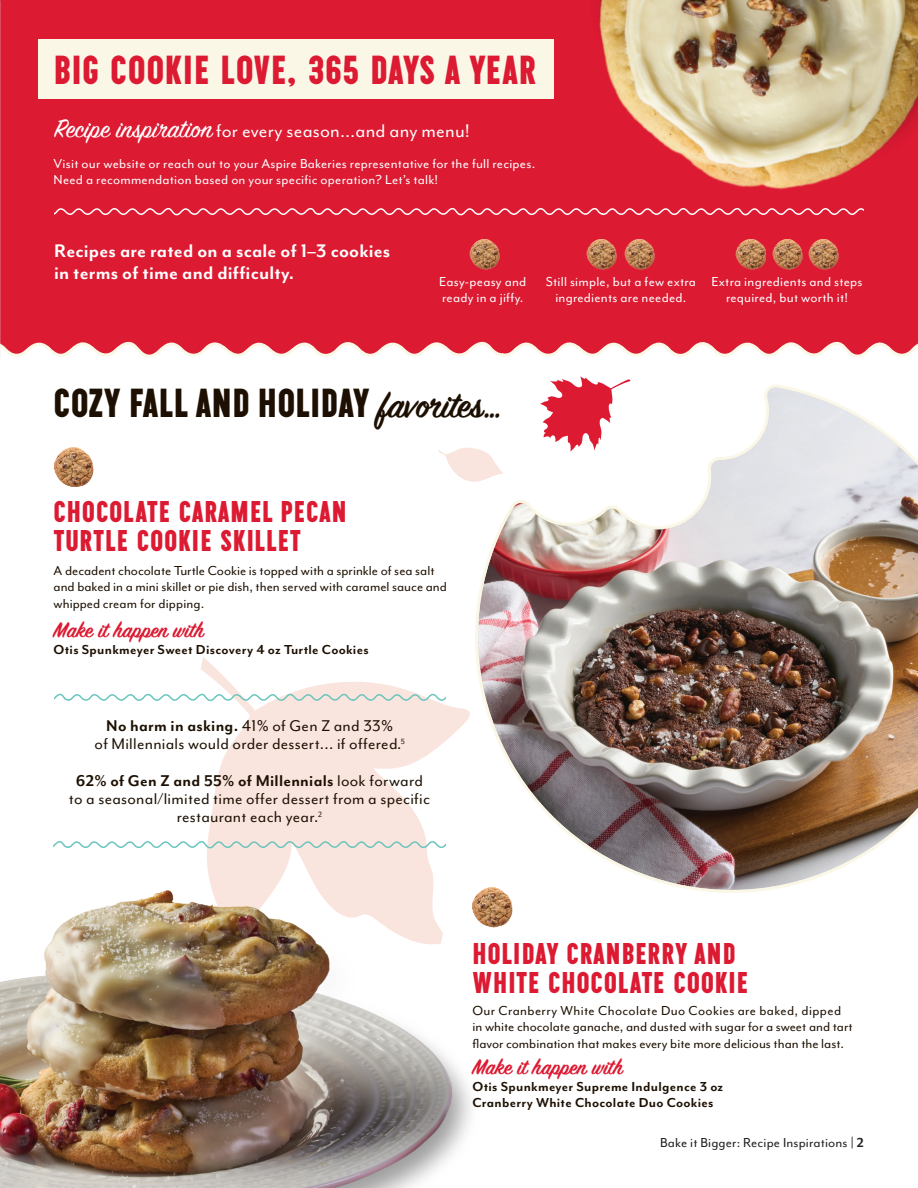
<style>
.page{position:relative;width:918px;height:1188px;background:#fff}
.page>*{position:absolute;margin:0;border:0;box-sizing:border-box;transform-origin:0 0}
.t1{font:40.5px "Duotone";color:#1d1002}
.t2{font:40.5px "Duotone";letter-spacing:.01em;color:#dc1a32}
.t3{font:30px/28.5px "Duotone";letter-spacing:.02em;color:#dc1a32}
.t4{font:600 24px "Sign Painter House Script";color:#dc1a32}
.t5{font:700 21px/22.5px "Mr Eaves Mod OT";letter-spacing:.01em;color:#fff}
.t6{font:21px "Mr Eaves Mod OT";letter-spacing:.01em;color:#fff}
.t7{font:18px/18px "Mr Eaves Mod OT";letter-spacing:.015em;color:#1d1002;text-align:center}
.t8{font:15px/16.5px "Mr Eaves Mod OT";color:#1d1002}
.t9{font:15px/16.5px "Mr Eaves Mod OT";letter-spacing:.015em;color:#fff}
.t10{font:700 15px/16.5px "Mr Eaves Mod OT";letter-spacing:.02em;color:#1d1002}
.t11{font:15px "Mr Eaves Mod OT";letter-spacing:.01em;color:#231f20}
.s1{font-family:"Sign Painter House Script";font-size:28.5px}
.s2{font-family:"Sign Painter House Script";font-weight:600}
.s3{font-weight:700}
</style>
<div class="page">
<svg style="left:200px;top:657px;width:270px;height:214px;fill:#fae5de"></svg>
<svg style="left:550px;top:376px;width:81px;height:6px"></svg>
<svg style="left:438px;top:447px;width:34px;height:35px"></svg>
<div style="left:1px;top:0;width:917px;height:358px;background:#dc1a32"></div>
<img style="left:0;top:0;width:1px;height:358px">
<svg style="left:55px;top:208px;width:808px;height:8px;background:#e34d60"></svg>
<img style="left:54px;top:447px;width:39px;height:40px">
<div style="left:38px;top:39px;width:516px;height:60px;background:#fbf7e7"></div>
<img style="left:470px;top:239px;width:29px;height:30px">
<img style="left:587px;top:239px;width:29px;height:30px">
<img style="left:625px;top:239px;width:29px;height:30px">
<img style="left:809px;top:239px;width:29px;height:30px">
<img style="left:773px;top:239px;width:29px;height:30px">
<img style="left:736px;top:239px;width:30px;height:30px">
<img style="left:592px;top:0;width:326px;height:195px">
<img style="left:472px;top:382px;width:446px;height:511px">
<img style="left:490px;top:887px;width:22px;height:40px">
<img style="left:0;top:871px;width:490px;height:317px">
<svg style="left:54px;top:693px;width:392px;height:9px"></svg>
<svg style="left:54px;top:841px;width:391px;height:8px"></svg>
<p class="t2" style="left:54px;top:48px;width:485px">BIG COOKIE LOVE, 365 DAYS A YEAR</p>
<p class="t6" style="left:54px;top:119px;width:417px"><span class="s1">Recipe inspiration</span> for every season…and any menu!</p>
<p class="t9" style="left:54px;top:155px;width:483px">Visit our website or reach out to your Aspire Bakeries representative for the full recipes.<br>Need a recommendation based on your specific operation? Let’s talk!</p>
<p class="t5" style="left:54px;top:239px;width:338px">Recipes are rated on a scale of 1–3 cookies in terms of time and difficulty.</p>
<p class="t9" style="left:439px;top:273px;width:89px">Easy-peasy and ready in a jiffy.</p>
<p class="t9" style="left:546px;top:273px;width:152px;text-align:center">Still simple, but a few extra ingredients are needed.</p>
<p class="t9" style="left:712px;top:273px;width:153px;text-align:center">Extra ingredients and steps required, but worth it!</p>
<p class="t1" style="left:54px;top:382px;width:451px">COZY FALL AND HOLIDAY <span class="s2">favorites…</span></p>
<p class="t3" style="left:54px;top:498px;width:295px">CHOCOLATE CARAMEL PECAN<br>TURTLE COOKIE SKILLET</p>
<p class="t8" style="left:54px;top:562px;width:395px">A decadent chocolate Turtle Cookie is topped with a sprinkle of sea salt and baked in a mini skillet or pie dish, then served with caramel sauce and whipped cream for dipping.</p>
<p class="t4" style="left:54px;top:616px;width:152px">Make it happen with</p>
<p class="t10" style="left:54px;top:641px;width:317px">Otis Spunkmeyer Sweet Discovery 4 oz Turtle Cookies</p>
<p class="t7" style="left:95px;top:716px;width:312px"><span class="s3">No harm in asking.</span> 41% of Gen Z and 33%<br>of Millennials would order dessert... if offered.<sup>5</sup></p>
<p class="t7" style="left:69px;top:771px;width:363px"><span class="s3">62% of Gen Z and 55% of Millennials</span> look forward to a seasonal/limited time offer dessert from a specific restaurant each year.<sup>2</sup></p>
<p class="t3" style="left:472px;top:940px;width:277px">HOLIDAY CRANBERRY AND<br>WHITE CHOCOLATE COOKIE</p>
<p class="t8" style="left:472px;top:1002px;width:382px">Our Cranberry White Chocolate Duo Cookies are baked, dipped in white chocolate ganache, and dusted with sugar for a sweet and tart flavor combination that makes every bite more delicious than the last.</p>
<p class="t4" style="left:472px;top:1052px;width:152px">Make it happen with</p>
<p class="t10" style="left:472px;top:1078px;width:252px">Otis Spunkmeyer Supreme Indulgence 3 oz<br>Cranberry White Chocolate Duo Cookies</p>
<p class="t11" style="left:660px;top:1134px;width:205px">Bake it Bigger: Recipe Inspirations <span class="s3">| 2</span></p>
</div>
